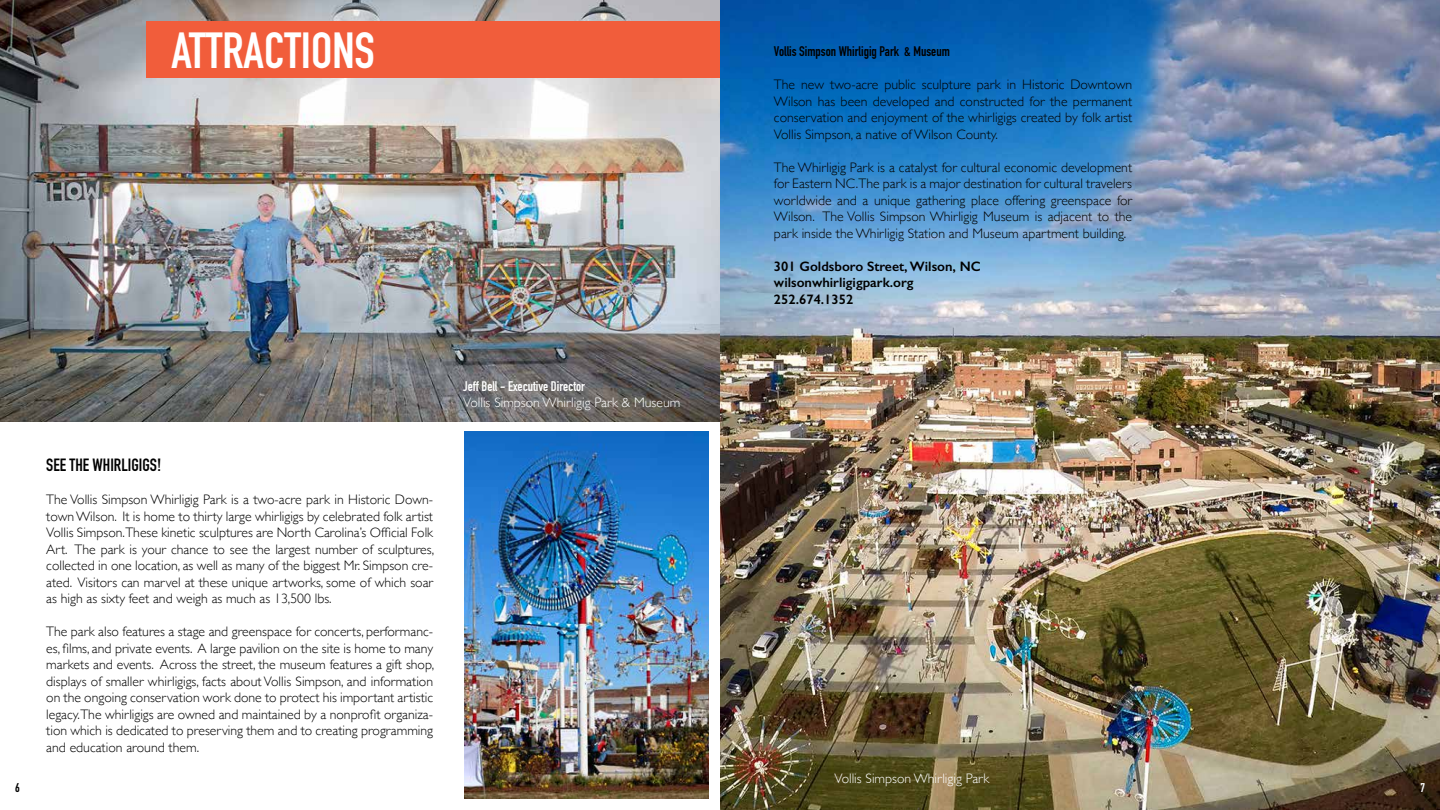
<style>
.page{position:relative;width:1440px;height:810px;background:#fff}
.page>*{position:absolute;margin:0;border:0;box-sizing:border-box;transform-origin:0 0}
.t1{font:700 50px "DIN Condensed";color:#fff}
.t2{font:700 17.5px "DIN Condensed";color:#000}
.t3{font:300 13.75px/16.5px "Gill Sans";color:#000;text-align:justify}
.t4{font:600 13.75px/16.5px "Gill Sans";color:#000}
.t5{font:300 13.75px "Gill Sans";color:#fff}
.t6{font:700 13.75px "DIN Condensed";color:#000}
.t7{font:700 13.75px "DIN Condensed";color:#fff}
.t8{font:700 12.5px "DIN Condensed";color:#000}
.t9{font:700 12.5px "DIN Condensed";color:#fff}
</style>
<div class="page">
<img style="left:720px;top:0;width:720px;height:810px">
<img style="left:464px;top:431px;width:245px;height:368px">
<img style="left:0;top:0;width:720px;height:421px">
<div style="left:146px;top:22px;width:574px;height:56px;background:#f15d3b"></div>
<h1 class="t1" style="left:172px;top:17px;width:205px">ATTRACTIONS</h1>
<p class="t2" style="left:46px;top:454px;width:116px">SEE THE WHIRLIGIGS!</p>
<p class="t3" style="left:46px;top:491px;width:389px">The Vollis Simpson Whirligig Park is a two-acre park in Historic Down&shy;town Wilson. It is home to thirty large whirligigs by celebrated folk artist Vollis Simpson.These kinetic sculptures are North Carolina’s Official Folk Art. The park is your chance to see the largest number of sculptures, collected in one location, as well as many of the biggest Mr. Simpson cre&shy;ated. Visitors can marvel at these unique artworks, some of which soar as high as sixty feet and weigh as much as 13,500 lbs.</p>
<p class="t3" style="left:46px;top:623px;width:389px">The park also features a stage and greenspace for concerts, performanc&shy;es, films, and private events. A large pavilion on the site is home to many markets and events. Across the street, the museum features a gift shop, displays of smaller whirligigs, facts about Vollis Simpson, and information on the ongoing conservation work done to protect his important artistic legacy.The whirligigs are owned and maintained by a nonprofit organiza&shy;tion which is dedicated to preserving them and to creating programming and education around them.</p>
<p class="t7" style="left:463px;top:377px;width:123px">Jeff Bell - Executive Director</p>
<p class="t5" style="left:463px;top:392px;width:219px">Vollis Simpson Whirligig Park &amp; Museum</p>
<p class="t6" style="left:774px;top:42px;width:177px">Vollis Simpson Whirligig Park &amp; Museum</p>
<p class="t3" style="left:774px;top:76px;width:360px">The new two-acre public sculpture park in Historic Downtown Wilson has been developed and constructed for the permanent conservation and enjoyment of the whirligigs created by folk artist Vollis Simpson, a native of Wilson County.</p>
<p class="t3" style="left:774px;top:158px;width:360px">The Whirligig Park is a catalyst for cultural economic development for Eastern NC.The park is a major destination for cultural travelers worldwide and a unique gathering place offering greenspace for Wilson. The Vollis Simpson Whirligig Museum is adjacent to the park inside the Whirligig Station and Museum apartment building.</p>
<p class="t4" style="left:774px;top:258px;width:208px">301 Goldsboro Street, Wilson, NC wilsonwhirligigpark.org<br>252.674.1352</p>
<p class="t5" style="left:834px;top:768px;width:156px">Vollis Simpson Whirligig Park</p>
<p class="t8" style="left:15px;top:780px;width:6px">6</p>
<p class="t9" style="left:1420px;top:780px;width:6px">7</p>
</div>
